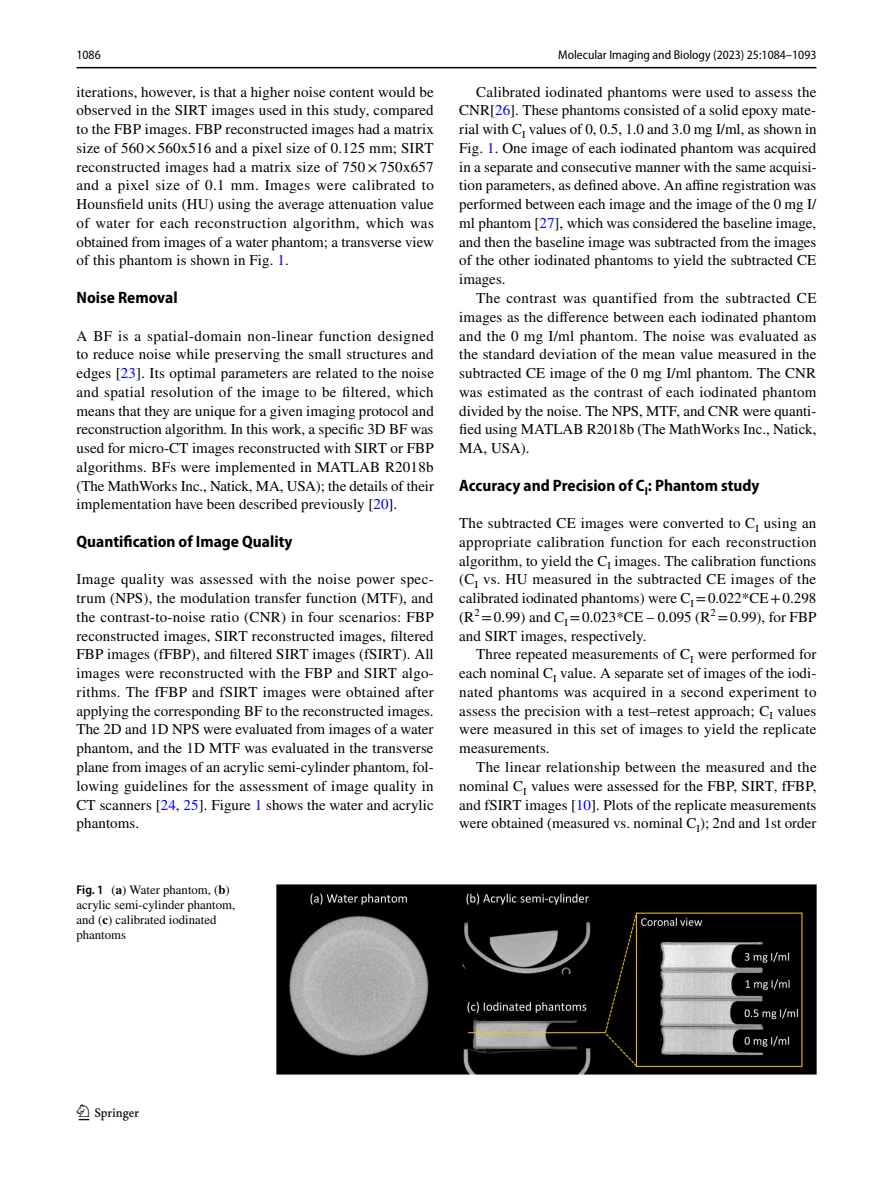
<style>
.page{position:relative;width:893px;height:1187px;background:#fff}
.page>*{position:absolute;margin:0;border:0;box-sizing:border-box;transform-origin:0 0}
.t1{font:22.5px "Springnew Regular 3";color:#000}
.t2{font:700 semi-condensed 16.5px "Myriad Pro";color:#000}
.t3{font:15px/18.8px "STIX";letter-spacing:.005em;color:#000;text-align:justify}
.t4{font:12.75px/15px "STIX";color:#000}
.t5{font:semi-condensed 12.75px "Myriad Pro";color:#000}
.s1{color:#00f}
.s2{font-family:"Myriad Pro";font-weight:600;font-stretch:semi-condensed}
.s3{font-weight:700}
</style>
<div class="page">
<hr style="left:77px;top:67px;width:739px;height:1px;background:#000">
<img style="left:276px;top:884px;width:540px;height:189px">
<p class="t5" style="left:77px;top:48px;width:26px">1086</p>
<p class="t5" style="left:558px;top:48px;width:260px">Molecular Imaging and Biology (2023) 25:1084–1093</p>
<p class="t3" style="left:77px;top:83px;width:359px">iterations, however, is that a higher noise content would be observed in the SIRT images used in this study, compared to the FBP images. FBP reconstructed images had a matrix size of 560×560x516 and a pixel size of 0.125 mm; SIRT reconstructed images had a matrix size of 750 ×750x657 and a pixel size of 0.1 mm. Images were calibrated to Hounsfield units (HU) using the average attenuation value of water for each reconstruction algorithm, which was obtained from images of a water phantom; a transverse view of this phantom is shown in Fig. <span class="s1">1</span>.</p>
<p class="t2" style="left:77px;top:288px;width:103px">Noise Removal</p>
<p class="t3" style="left:77px;top:327px;width:359px">A BF is a spatial-domain non-linear function designed to reduce noise while preserving the small structures and edges [<span class="s1">23</span>]. Its optimal parameters are related to the noise and spatial resolution of the image to be filtered, which means that they are unique for a given imaging protocol and reconstruction algorithm. In this work, a specific 3D BF was used for micro-CT images reconstructed with SIRT or FBP algorithms. BFs were implemented in MATLAB R2018b (The MathWorks Inc., Natick, MA, USA); the details of their implementation have been described previously [<span class="s1">20</span>].</p>
<p class="t2" style="left:77px;top:532px;width:217px">Quantification of Image Quality</p>
<p class="t3" style="left:77px;top:571px;width:359px">Image quality was assessed with the noise power spec&shy;trum (NPS), the modulation transfer function (MTF), and the contrast-to-noise ratio (CNR) in four scenarios: FBP reconstructed images, SIRT reconstructed images, filtered FBP images (fFBP), and filtered SIRT images (fSIRT). All images were reconstructed with the FBP and SIRT algo&shy;rithms. The fFBP and fSIRT images were obtained after applying the corresponding BF to the reconstructed images.<br>The 2D and 1D NPS were evaluated from images of a water phantom, and the 1D MTF was evaluated in the transverse plane from images of an acrylic semi-cylinder phantom, fol&shy;lowing guidelines for the assessment of image quality in CT scanners [<span class="s1">24</span>, <span class="s1">25</span>]. Figure <span class="s1">1</span> shows the water and acrylic phantoms.</p>
<p class="t4" style="left:77px;top:882px;width:160px"><span class="s2">Fig. 1</span> (<span class="s3">a</span>) Water phantom, (<span class="s3">b</span>) acrylic semi-cylinder phantom, and (<span class="s3">c</span>) calibrated iodinated phantoms</p>
<p class="t3" style="left:459px;top:83px;width:359px;text-indent:17px">Calibrated iodinated phantoms were used to assess the CNR[<span class="s1">26</span>]. These phantoms consisted of a solid epoxy mate&shy;rial with C<sub>I</sub> values of 0, 0.5, 1.0 and 3.0 mg I/ml, as shown in Fig. <span class="s1">1</span>. One image of each iodinated phantom was acquired in a separate and consecutive manner with the same acquisi&shy;tion parameters, as defined above. An affine registration was performed between each image and the image of the 0 mg I/ ml phantom [<span class="s1">27</span>], which was considered the baseline image, and then the baseline image was subtracted from the images of the other iodinated phantoms to yield the subtracted CE images.</p>
<p class="t3" style="left:459px;top:289px;width:359px;text-indent:17px">The contrast was quantified from the subtracted CE images as the difference between each iodinated phantom and the 0 mg I/ml phantom. The noise was evaluated as the standard deviation of the mean value measured in the subtracted CE image of the 0 mg I/ml phantom. The CNR was estimated as the contrast of each iodinated phantom divided by the noise. The NPS, MTF, and CNR were quanti&shy;fied using MATLAB R2018b (The MathWorks Inc., Natick, MA, USA).</p>
<p class="t2" style="left:459px;top:476px;width:302px">Accuracy and Precision of C<sub>I</sub>: Phantom study</p>
<p class="t3" style="left:459px;top:514px;width:359px">The subtracted CE images were converted to C<sub>I</sub> using an appropriate calibration function for each reconstruction algorithm, to yield the C<sub>I</sub> images. The calibration functions (C<sub>I</sub> vs. HU measured in the subtracted CE images of the calibrated iodinated phantoms) were C<sub>I</sub> =0.022*CE+0.298 (R<sup>2</sup> =0.99) and C<sub>I</sub> =0.023*CE – 0.095 (R<sup>2</sup> =0.99), for FBP and SIRT images, respectively.</p>
<p class="t3" style="left:459px;top:646px;width:359px;text-indent:17px">Three repeated measurements of C<sub>I</sub> were performed for each nominal C<sub>I</sub> value. A separate set of images of the iodi&shy;nated phantoms was acquired in a second experiment to assess the precision with a test–retest approach; C<sub>I</sub> values were measured in this set of images to yield the replicate measurements.</p>
<p class="t3" style="left:459px;top:758px;width:359px;text-indent:17px">The linear relationship between the measured and the nominal C<sub>I</sub> values were assessed for the FBP, SIRT, fFBP, and fSIRT images [<span class="s1">10</span>]. Plots of the replicate measurements were obtained (measured vs. nominal C<sub>I</sub>); 2nd and 1st order</p>
<h1 class="t1" style="left:79px;top:1104px;width:62px">1 3</h1>
</div>
